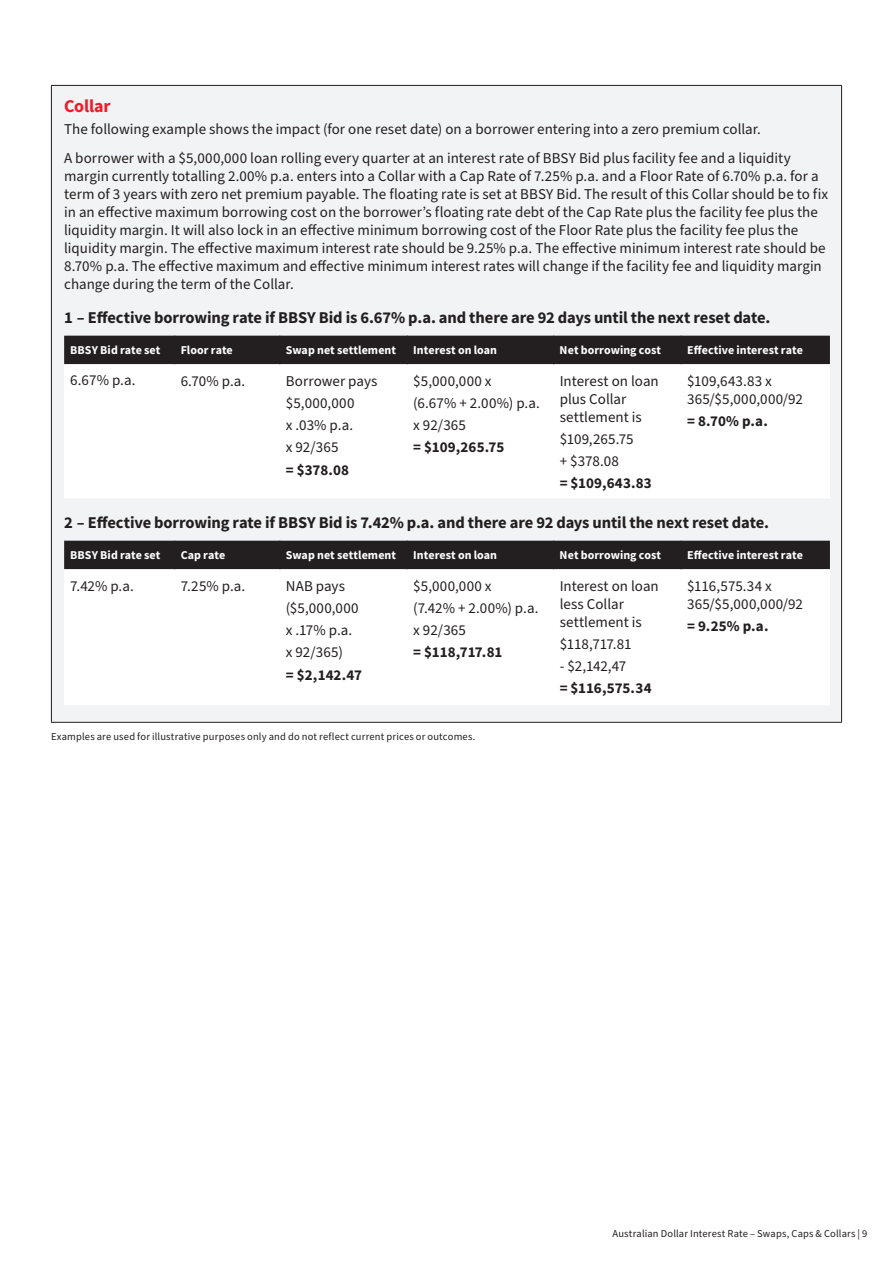
<style>
.page{position:relative;width:893px;height:1263px;background:#fff}
.page>*{position:absolute;margin:0;border:0;box-sizing:border-box;transform-origin:0 0}
.t1{font:700 18px "Source Sans Pro";letter-spacing:-.01em;color:#ee1c28}
.t2{font:700 16.5px "Source Sans Pro";letter-spacing:-.01em;color:#231f20}
.t3{font:15px/18px "Source Sans Pro";color:#231f20}
.t4{font:700 15px "Source Sans Pro";color:#231f20}
.t5{font:15px/22.2px "Source Sans Pro";letter-spacing:.02em;color:#231f20}
.t6{font:700 12px "Source Sans Pro";letter-spacing:.005em;color:#fff}
.t7{font:10.5px "Source Sans Pro";letter-spacing:.015em;color:#231f20}
</style>
<div class="page">
<div style="left:51px;top:85px;width:791px;height:637px;background:#f2f3f4"></div>
<hr style="left:51px;top:85px;width:791px;height:1px;background:#231f20">
<hr style="left:51px;top:86px;width:1px;height:636px;background:#231f20">
<hr style="left:841px;top:86px;width:1px;height:636px;background:#231f20">
<hr style="left:51px;top:722px;width:791px;height:1px;background:#231f20">
<div style="left:64px;top:364px;width:766px;height:134px;background:#fff"></div>
<div style="left:64px;top:336px;width:766px;height:28px;background:#231f20"></div>
<div style="left:64px;top:569px;width:766px;height:136px;background:#fff"></div>
<div style="left:64px;top:541px;width:766px;height:28px;background:#231f20"></div>
<p class="t1" style="left:64px;top:94px;width:48px">Collar</p>
<p class="t3" style="left:64px;top:115px;width:728px;line-height:28.7px">The following example shows the impact (for one reset date) on a borrower entering into a zero premium collar.<br>A borrower with a $5,000,000 loan rolling every quarter at an interest rate of BBSY Bid plus facility fee and a liquidity</p>
<p class="t3" style="left:64px;top:167px;width:766px">margin currently totalling 2.00% p.a. enters into a Collar with a Cap Rate of 7.25% p.a. and a Floor Rate of 6.70% p.a. for a term of 3 years with zero net premium payable. The floating rate is set at BBSY Bid. The result of this Collar should be to fix in an effective maximum borrowing cost on the borrower’s floating rate debt of the Cap Rate plus the facility fee plus the liquidity margin. It will also lock in an effective minimum borrowing cost of the Floor Rate plus the facility fee plus the liquidity margin. The effective maximum interest rate should be 9.25% p.a. The effective minimum interest rate should be 8.70% p.a. The effective maximum and effective minimum interest rates will change if the facility fee and liquidity margin change during the term of the Collar.</p>
<p class="t2" style="left:64px;top:307px;width:708px">1 – Effective borrowing rate if BBSY Bid is 6.67% p.a. and there are 92 days until the next reset date.</p>
<p class="t6" style="left:70px;top:342px;width:92px">BBSY Bid rate set</p>
<p class="t6" style="left:181px;top:342px;width:54px">Floor rate</p>
<p class="t6" style="left:286px;top:342px;width:112px">Swap net settlement</p>
<p class="t6" style="left:413px;top:342px;width:85px">Interest on loan</p>
<p class="t6" style="left:560px;top:342px;width:103px">Net borrowing cost</p>
<p class="t6" style="left:687px;top:342px;width:117px">Effective interest rate</p>
<p class="t3" style="left:70px;top:372px;width:67px">6.67% p.a.</p>
<p class="t3" style="left:181px;top:373px;width:66px">6.70% p.a.</p>
<p class="t3" style="left:286px;top:370px;width:93px;line-height:22.2px">Borrower pays $5,000,000<br>x .03% p.a.<br>x 92/365</p>
<p class="t4" style="left:286px;top:459px;width:65px">= $378.08</p>
<p class="t5" style="left:413px;top:370px;width:128px">$5,000,000 x<br>(6.67% + 2.00%) p.a. x 92/365</p>
<p class="t4" style="left:413px;top:437px;width:93px">= $109,265.75</p>
<p class="t3" style="left:687px;top:373px;width:117px">$109,643.83 x<br>365/$5,000,000/92</p>
<p class="t4" style="left:687px;top:411px;width:82px">= 8.70% p.a.</p>
<p class="t3" style="left:560px;top:372px;width:101px">Interest on loan plus Collar settlement is</p>
<p class="t3" style="left:560px;top:428px;width:75px;line-height:22.2px">$109,265.75 + $378.08</p>
<p class="t4" style="left:560px;top:473px;width:94px">= $109,643.83</p>
<p class="t2" style="left:64px;top:512px;width:706px">2 – Effective borrowing rate if BBSY Bid is 7.42% p.a. and there are 92 days until the next reset date.</p>
<p class="t6" style="left:70px;top:547px;width:92px">BBSY Bid rate set</p>
<p class="t6" style="left:181px;top:547px;width:46px">Cap rate</p>
<p class="t6" style="left:286px;top:547px;width:112px">Swap net settlement</p>
<p class="t6" style="left:413px;top:547px;width:85px">Interest on loan</p>
<p class="t6" style="left:560px;top:547px;width:103px">Net borrowing cost</p>
<p class="t6" style="left:687px;top:547px;width:117px">Effective interest rate</p>
<p class="t3" style="left:70px;top:578px;width:65px">7.42% p.a.</p>
<p class="t3" style="left:181px;top:578px;width:66px">7.25% p.a.</p>
<p class="t3" style="left:286px;top:575px;width:74px;line-height:22.2px">NAB pays ($5,000,000 x .17% p.a. x 92/365)</p>
<p class="t4" style="left:286px;top:664px;width:78px">= $2,142.47</p>
<p class="t5" style="left:413px;top:575px;width:127px">$5,000,000 x<br>(7.42% + 2.00%) p.a. x 92/365</p>
<p class="t4" style="left:413px;top:642px;width:91px">= $118,717.81</p>
<p class="t3" style="left:687px;top:578px;width:117px">$116,575.34 x<br>365/$5,000,000/92</p>
<p class="t4" style="left:687px;top:616px;width:83px">= 9.25% p.a.</p>
<p class="t3" style="left:560px;top:577px;width:101px">Interest on loan less Collar settlement is</p>
<p class="t3" style="left:560px;top:635px;width:73px">$118,717.81</p>
<p class="t3" style="left:560px;top:658px;width:68px">- $2,142,47</p>
<p class="t4" style="left:560px;top:678px;width:93px">= $116,575.34</p>
<p class="t7" style="left:51px;top:729px;width:426px">Examples are used for illustrative purposes only and do not reflect current prices or outcomes.</p>
<p class="t7" style="left:612px;top:1227px;width:256px">Australian Dollar Interest Rate – Swaps, Caps &amp; Collars | 9</p>
</div>
